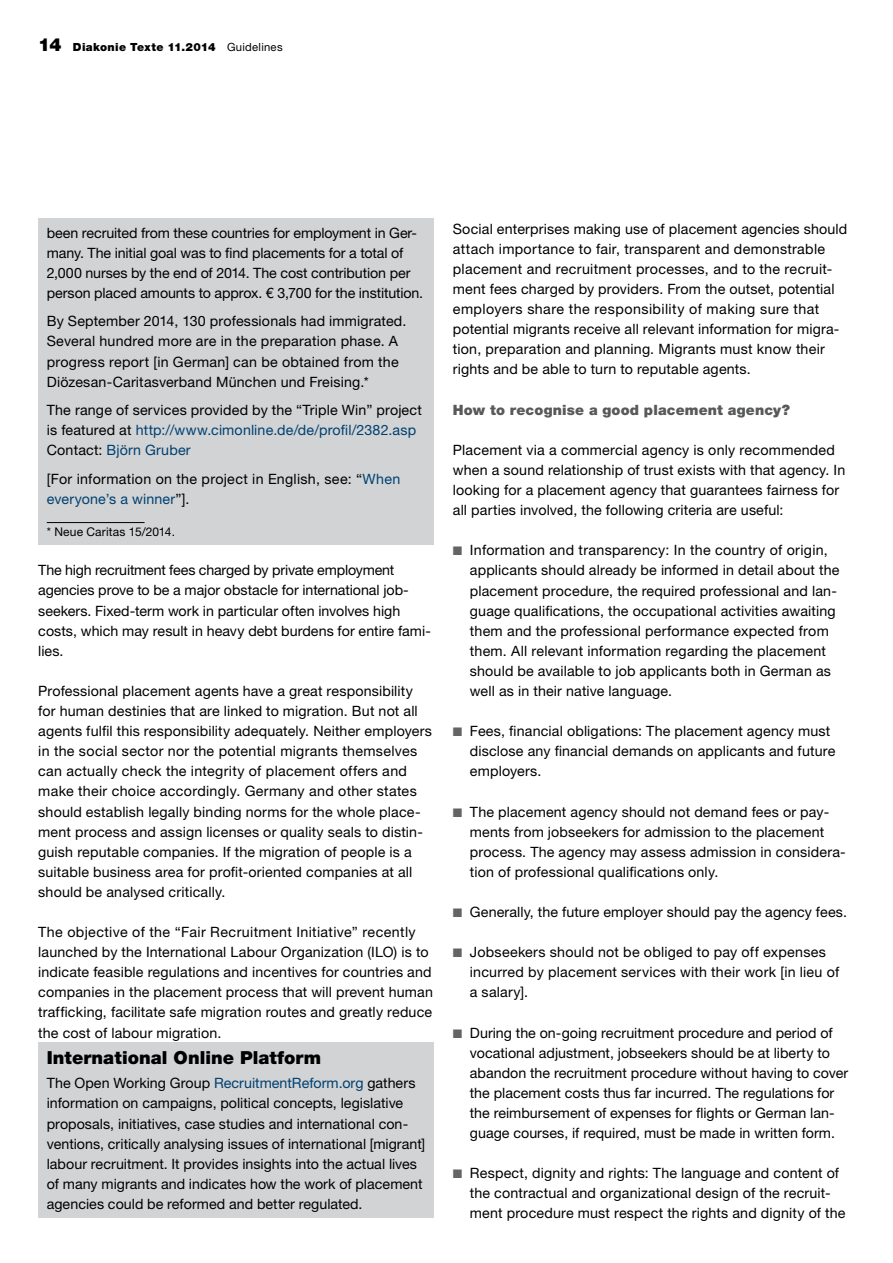
<style>
.page{position:relative;width:893px;height:1263px;background:#fff}
.page>*{position:absolute;margin:0;border:0;box-sizing:border-box;transform-origin:0 0}
.t1{font:900 18px "Helvetica Neue LT Std";letter-spacing:.005em;color:#000}
.t2{font:14.25px/20.1px "Helvetica Neue LT Std";letter-spacing:.01em;color:#000}
.t3{font:14.25px/20.1px "Helvetica Neue LT Std";letter-spacing:-.01em;color:#000}
.t4{font:900 14.25px "Helvetica Neue LT Std";letter-spacing:.01em;color:#58595b}
.t5{font:12px "Helvetica Neue LT Std";letter-spacing:.015em;color:#000}
.t6{font:900 11.25px "Helvetica Neue LT Std";letter-spacing:.03em;color:#000}
.s1{font-size:18px}
.s2{font-weight:400}
.s3{color:#004071}
</style>
<div class="page">
<div style="left:38px;top:219px;width:396px;height:326px;background:#d1d3d4"></div>
<hr style="left:47px;top:522px;width:98px;height:1px;background:#000">
<div style="left:38px;top:1043px;width:396px;height:175px;background:#d1d3d4"></div>
<p class="t6" style="left:38px;top:40px;width:246px"><span class="s1">14</span> Diakonie Texte 11.2014 <span class="s2">Guidelines</span></p>
<p class="t3" style="left:47px;top:222px;width:378px">been recruited from these countries for employment in Ger&shy;many. The initial goal was to find placements for a total of 2,000 nurses by the end of 2014. The cost contribution per person placed amounts to approx. € 3,700 for the institution.</p>
<p class="t2" style="left:47px;top:311px;width:361px">By September 2014, 130 professionals had immigrated.<br>Several hundred more are in the preparation phase. A progress report [in German] can be obtained from the Diözesan-Caritasverband München und Freising.*</p>
<p class="t2" style="left:47px;top:400px;width:377px">The range of services provided by the “Triple Win” project is featured at <span class="s3">http://www.cimonline.de/de/profil/2382.asp<br></span>Contact: <span class="s3">Björn Gruber</span></p>
<p class="t2" style="left:47px;top:469px;width:355px">[For information on the project in English, see: “<span class="s3">When everyone’s a winner</span>”].</p>
<p class="t5" style="left:47px;top:524px;width:130px">* Neue Caritas 15/2014.</p>
<p class="t2" style="left:38px;top:560px;width:394px">The high recruitment fees charged by private employment agencies prove to be a major obstacle for international job&shy;seekers. Fixed-term work in particular often involves high costs, which may result in heavy debt burdens for entire fami&shy;lies.</p>
<p class="t2" style="left:38px;top:681px;width:395px">Professional placement agents have a great responsibility for human destinies that are linked to migration. But not all agents fulfil this responsibility adequately. Neither employers in the social sector nor the potential migrants themselves can actually check the integrity of placement offers and make their choice accordingly. Germany and other states should establish legally binding norms for the whole place&shy;ment process and assign licenses or quality seals to distin&shy;guish reputable companies. If the migration of people is a suitable business area for profit-oriented companies at all should be analysed critically.</p>
<p class="t2" style="left:38px;top:922px;width:396px">The objective of the “Fair Recruitment Initiative” recently launched by the International Labour Organization (ILO) is to indicate feasible regulations and incentives for countries and companies in the placement process that will prevent human trafficking, facilitate safe migration routes and greatly reduce the cost of labour migration.</p>
<p class="t1" style="left:47px;top:1047px;width:276px">International Online Platform</p>
<p class="t2" style="left:47px;top:1073px;width:380px">The Open Working Group <span class="s3">RecruitmentReform.org</span> gathers information on campaigns, political concepts, legislative proposals, initiatives, case studies and international con&shy;ventions, critically analysing issues of international [migrant] labour recruitment. It provides insights into the actual lives of many migrants and indicates how the work of placement agencies could be reformed and better regulated.</p>
<p class="t2" style="left:453px;top:218px;width:396px">Social enterprises making use of placement agencies should attach importance to fair, transparent and demonstrable placement and recruitment processes, and to the recruit&shy;ment fees charged by providers. From the outset, potential employers share the responsibility of making sure that potential migrants receive all relevant information for migra&shy;tion, preparation and planning. Migrants must know their rights and be able to turn to reputable agents.</p>
<p class="t4" style="left:453px;top:401px;width:338px">How to recognise a good placement agency?</p>
<p class="t2" style="left:453px;top:439px;width:394px">Placement via a commercial agency is only recommended when a sound relationship of trust exists with that agency. In looking for a placement agency that guarantees fairness for all parties involved, the following criteria are useful:</p>
<p class="t2" style="left:470px;top:540px;width:371px">Information and transparency: In the country of origin, applicants should already be informed in detail about the placement procedure, the required professional and lan&shy;guage qualifications, the occupational activities awaiting them and the professional performance expected from them. All relevant information regarding the placement should be available to job applicants both in German as well as in their native language.</p>
<p class="t2" style="left:470px;top:721px;width:367px">Fees, financial obligations: The placement agency must disclose any financial demands on applicants and future employers.</p>
<p class="t2" style="left:470px;top:801px;width:377px">The placement agency should not demand fees or pay&shy;ments from jobseekers for admission to the placement process. The agency may assess admission in considera&shy;tion of professional qualifications only.</p>
<p class="t2" style="left:470px;top:902px;width:379px">Generally, the future employer should pay the agency fees.</p>
<p class="t2" style="left:470px;top:942px;width:371px">Jobseekers should not be obliged to pay off expenses incurred by placement services with their work [in lieu of a salary].</p>
<p class="t2" style="left:470px;top:1022px;width:380px">During the on-going recruitment procedure and period of vocational adjustment, jobseekers should be at liberty to abandon the recruitment procedure without having to cover the placement costs thus far incurred. The regulations for the reimbursement of expenses for flights or German lan&shy;guage courses, if required, must be made in written form.</p>
<p class="t2" style="left:470px;top:1163px;width:377px">Respect, dignity and rights: The language and content of the contractual and organizational design of the recruit&shy;ment procedure must respect the rights and dignity of the</p>
</div>
